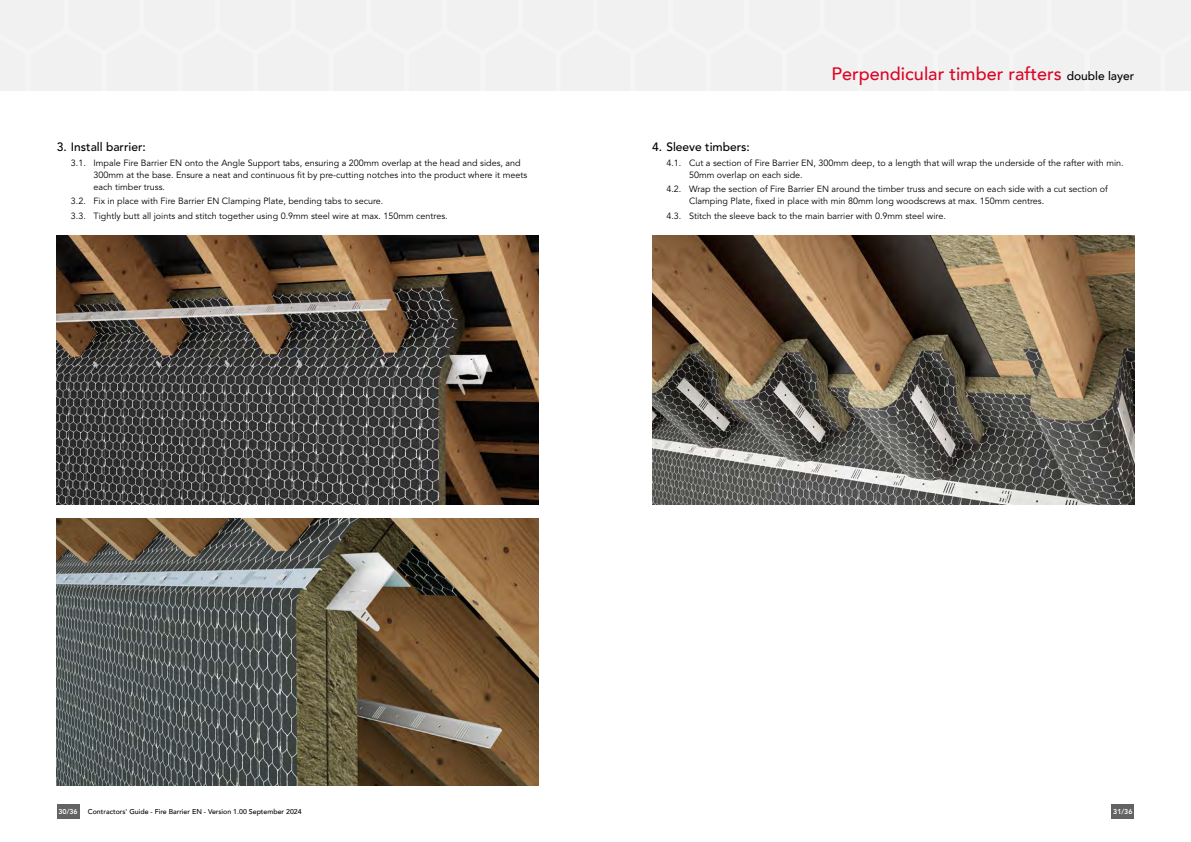
<style>
.page{position:relative;width:1191px;height:842px;background:#fff}
.page>*{position:absolute;margin:0;border:0;box-sizing:border-box;transform-origin:0 0}
.t1{font:500 18px "Avenir";color:#db0626}
.t2{font:500 12px "Avenir LT Std";color:#000}
.t3{font:9px/12px "Avenir LT Std";color:#000}
.t4{font:500 7px "Avenir";color:#000}
.t5{font:800 7px "Avenir LT Std";color:#fff}
.s1{font-size:12px;color:#000}
</style>
<div class="page">
<img style="left:57px;top:235px;width:482px;height:270px">
<img style="left:57px;top:519px;width:482px;height:266px">
<img style="left:652px;top:235px;width:482px;height:270px">
<div style="left:595px;top:0;width:596px;height:91px;background:#f1f1f1"></div>
<div style="left:1111px;top:804px;width:23px;height:15px;background:#646363"></div>
<div style="left:57px;top:804px;width:22px;height:15px;background:#646363"></div>
<h2 class="t2" style="left:57px;top:140px;width:91px">3. Install barrier:</h2>
<p class="t3" style="left:94px;top:157px;width:435px;text-indent:-23px">3.1. Impale Fire Barrier EN onto the Angle Support tabs, ensuring a 200mm overlap at the head and sides, and<br>300mm at the base. Ensure a neat and continuous fit by pre-cutting notches into the product where it meets each timber truss.</p>
<p class="t3" style="left:71px;top:194px;width:378px;line-height:14.8px">3.2. Fix in place with Fire Barrier EN Clamping Plate, bending tabs to secure.<br>3.3. Tightly butt all joints and stitch together using 0.9mm steel wire at max. 150mm centres.</p>
<h1 class="t1" style="left:831px;top:58px;width:304px">Perpendicular timber rafters <span class="s1">double layer</span></h1>
<h2 class="t2" style="left:652px;top:140px;width:99px">4. Sleeve timbers:</h2>
<p class="t3" style="left:689px;top:157px;width:436px;text-indent:-23px">4.1. Cut a section of Fire Barrier EN, 300mm deep, to a length that will wrap the underside of the rafter with min.<br>50mm overlap on each side.</p>
<p class="t3" style="left:689px;top:184px;width:420px;text-indent:-23px">4.2. Wrap the section of Fire Barrier EN around the timber truss and secure on each side with a cut section of<br>Clamping Plate, fixed in place with min 80mm long woodscrews at max. 150mm centres.</p>
<p class="t3" style="left:666px;top:210px;width:281px">4.3. Stitch the sleeve back to the main barrier with 0.9mm steel wire.</p>
<p class="t5" style="left:58px;top:807px;width:21px">30/36</p>
<p class="t4" style="left:88px;top:805px;width:215px">Contractors' Guide - Fire Barrier EN - Version 1.00 September 2024</p>
<p class="t5" style="left:1113px;top:807px;width:21px">31/36</p>
</div>
